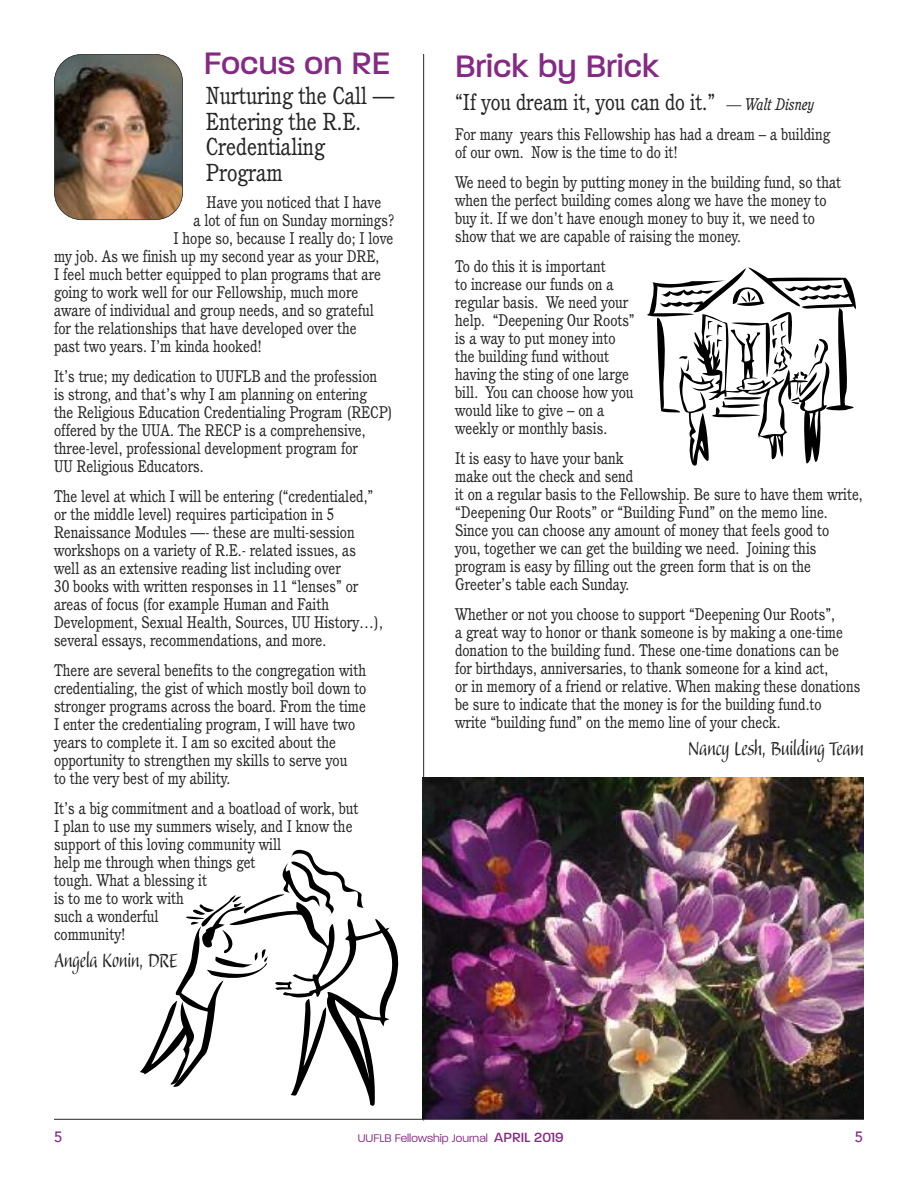
<style>
.page{position:relative;width:918px;height:1188px;background:#fff}
.page>*{position:absolute;margin:0;border:0;box-sizing:border-box;transform-origin:0 0}
.t1{font:500 42px "Paralucent";color:#852a84}
.t2{font:25.5px "Balzano";color:#272627;scale:.9 1}
.t3{font:24px/25.5px "Cushing";color:#272627;scale:.9 1}
.t4{font:22.5px "Cushing";color:#272627;scale:.9 1}
.t5{font:16.5px/18px "Cushing";color:#272627;scale:.9 1}
.t6{font:300 15px "Paralucent";color:#852a84}
.t7{font:500 15px "Avenir";color:#852a84}
.s1{font-style:italic;font-size:16.5px}
.s2{font-weight:500;font-size:18px}
</style>
<div class="page">
<hr style="left:423px;top:54px;width:1px;height:1066px;background:#272627">
<hr style="left:54px;top:1119px;width:810px;height:1px;background:#272627">
<svg style="left:647px;top:267px;width:209px;height:199px"></svg>
<img style="left:54px;top:54px;width:129px;height:166px;border-radius:27px">
<div style="left:54px;top:54px;width:129px;height:166px;border:2px solid #272627;border-radius:28px"></div>
<svg style="left:140px;top:849px;width:259px;height:257px"></svg>
<hr style="left:425px;top:777px;width:439px;height:1px;background:#272627">
<img style="left:423px;top:778px;width:441px;height:340px">
<h1 class="t1" style="left:204px;top:35px;width:188px">Focus on RE</h1>
<h3 class="t3" style="left:206px;top:85px;width:211px">Nurturing the Call —<br>Entering the R.E.<br>Credentialing<br>Program</h3>
<p class="t5" style="left:207px;top:194px;width:196px">Have you noticed that I have</p>
<p class="t5" style="left:193px;top:212px;width:225px">a lot of fun on Sunday mornings?</p>
<p class="t5" style="left:174px;top:230px;width:246px">I hope so, because I really do; I love</p>
<p class="t5" style="left:54px;top:248px;width:363px">my job. As we finish up my second year as your DRE,</p>
<p class="t5" style="left:54px;top:266px;width:365px">I feel much better equipped to plan programs that are</p>
<p class="t5" style="left:54px;top:284px;width:340px">going to work well for our Fellowship, much more</p>
<p class="t5" style="left:54px;top:302px;width:357px">aware of individual and group needs, and so grateful</p>
<p class="t5" style="left:54px;top:320px;width:338px">for the relationships that have developed over the</p>
<p class="t5" style="left:54px;top:338px;width:232px">past two years. I’m kinda hooked!</p>
<p class="t5" style="left:54px;top:368px;width:378px">It’s true; my dedication to UUFLB and the profession<br>is strong, and that’s why I am planning on entering<br>the Religious Education Credentialing Program (RECP) offered by the UUA. The RECP is a comprehensive, three-level, professional development program for<br>UU Religious Educators.</p>
<p class="t5" style="left:54px;top:488px;width:367px">The level at which I will be entering (“credentialed,” or the middle level) requires participation in 5<br>Renaissance Modules —- these are multi-session workshops on a variety of R.E.- related issues, as well as an extensive reading list including over<br>30 books with written responses in 11 “lenses” or areas of focus (for example Human and Faith Development, Sexual Health, Sources, UU History…), several essays, recommendations, and more.</p>
<p class="t5" style="left:54px;top:662px;width:349px">There are several benefits to the congregation with credentialing, the gist of which mostly boil down to stronger programs across the board. From the time I enter the credentialing program, I will have two years to complete it. I am so excited about the opportunity to strengthen my skills to serve you<br>to the very best of my ability.</p>
<p class="t5" style="left:54px;top:800px;width:340px">It’s a big commitment and a boatload of work, but<br>I plan to use my summers wisely, and I know the support of this loving community will<br>help me through when things get<br>tough. What a blessing it<br>is to me to work with<br>such a wonderful<br>community!</p>
<h2 class="t2" style="left:54px;top:951px;width:139px">Angela Konin, DRE</h2>
<h1 class="t1" style="left:455px;top:38px;width:206px">Brick by Brick</h1>
<h3 class="t4" style="left:455px;top:93px;width:401px">“If you dream it, you can do it.” <span class="s1">— Walt Disney</span></h3>
<p class="t5" style="left:455px;top:127px;width:418px">For many years this Fellowship has had a dream – a building of our own. Now is the time to do it!</p>
<p class="t5" style="left:455px;top:175px;width:430px">We need to begin by putting money in the building fund, so that when the perfect building comes along we have the money to buy it. If we don’t have enough money to buy it, we need to show that we are capable of raising the money.</p>
<p class="t5" style="left:455px;top:259px;width:201px">To do this it is important<br>to increase our funds on a regular basis. We need your help. “Deepening Our Roots” is a way to put money into the building fund without having the sting of one large bill. You can choose how you would like to give – on a weekly or monthly basis.</p>
<p class="t5" style="left:455px;top:451px;width:454px">It is easy to have your bank<br>make out the check and send<br>it on a regular basis to the Fellowship. Be sure to have them write, “Deepening Our Roots” or “Building Fund” on the memo line.<br>Since you can choose any amount of money that feels good to<br>you, together we can get the building we need. Joining this program is easy by filling out the green form that is on the Greeter’s table each Sunday.</p>
<p class="t5" style="left:455px;top:607px;width:452px">Whether or not you choose to support “Deepening Our Roots”,<br>a great way to honor or thank someone is by making a one-time donation to the building fund. These one-time donations can be<br>for birthdays, anniversaries, to thank someone for a kind act,<br>or in memory of a friend or relative. When making these donations be sure to indicate that the money is for the building fund.to<br>write “building fund” on the memo line of your check.</p>
<h2 class="t2" style="left:688px;top:739px;width:197px">Nancy Lesh, Building Team</h2>
<p class="t7" style="left:54px;top:1127px;width:10px">5</p>
<p class="t6" style="left:358px;top:1128px;width:207px">UUFLB Fellowship Journal <span class="s2">APRIL 2019</span></p>
<p class="t7" style="left:855px;top:1127px;width:10px">5</p>
</div>
